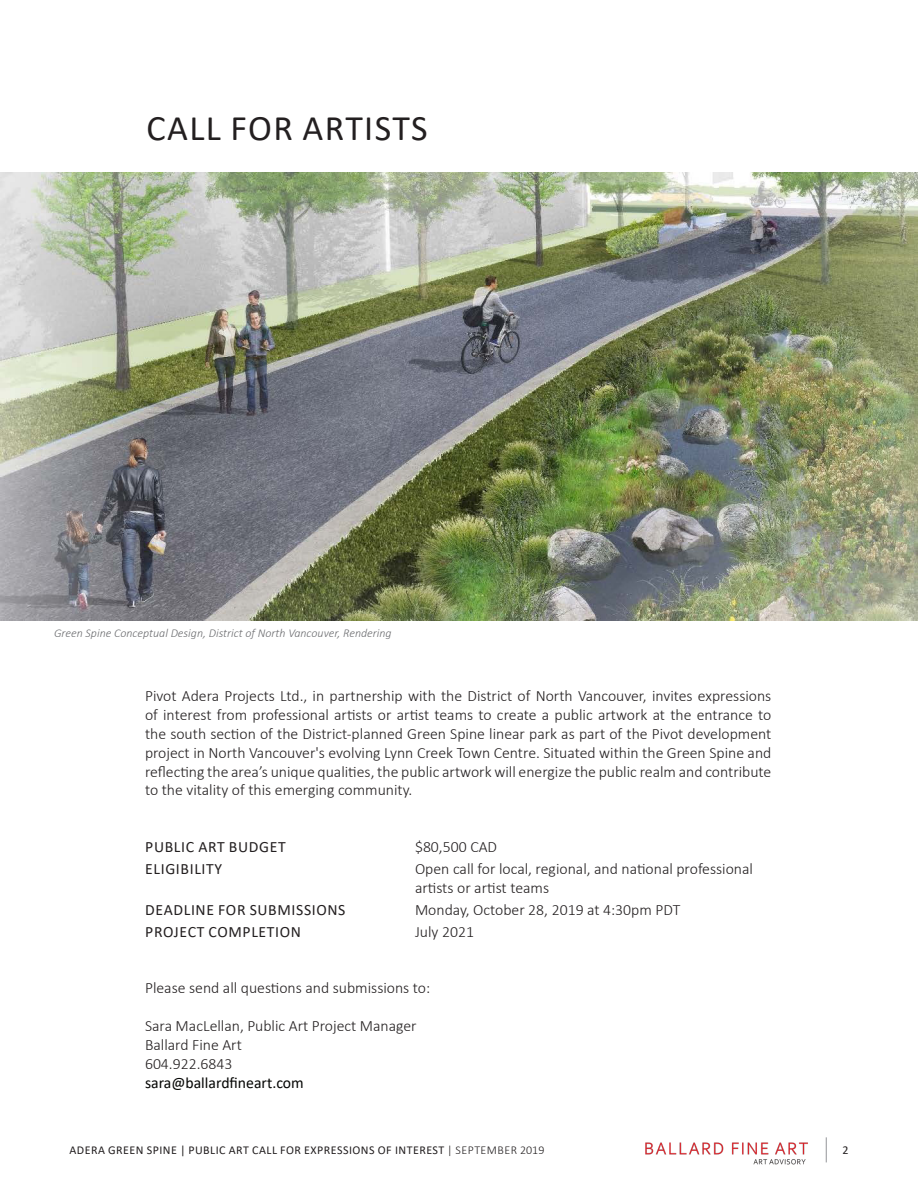
<style>
.page{position:relative;width:918px;height:1188px;background:#fff}
.page>*{position:absolute;margin:0;border:0;box-sizing:border-box;transform-origin:0 0}
.t1{font:36px "Calibri";letter-spacing:.04em;color:#231f20}
.Body{font:300 15.75px/18.9px "Calibri";color:#231f20;text-align:justify}
.Body-2{font:15.75px "Calibri";letter-spacing:.04em;color:#231f20}
.Body-3{font:15.75px "Calibri";color:#040503}
.t2{font:12px "Calibri";letter-spacing:.04em;color:#231f20}
.t3{font:italic 300 12px "Calibri";color:#6c6d70}
.s1{font-weight:300}
</style>
<div class="page">
<img style="left:645px;top:1142px;width:163px;height:22px">
<svg style="left:826px;top:1137px;width:1px;height:25px"></svg>
<img style="left:0;top:172px;width:918px;height:449px">
<p class="t1" style="left:147px;top:103px;width:283px">CALL FOR ARTISTS</p>
<p class="t3" style="left:54px;top:626px;width:339px">Green Spine Conceptual Design, District of North Vancouver, Rendering</p>
<p class="Body" style="left:145px;top:686px;width:628px">Pivot Adera Projects Ltd., in partnership with the District of North Vancouver, invites expressions of interest from professional artists or artist teams to create a public artwork at the entrance to the south section of the District-planned Green Spine linear park as part of the Pivot development project in North Vancouver's evolving Lynn Creek Town Centre. Situated within the Green Spine and reflecting the area’s unique qualities, the public artwork will energize the public realm and contribute to the vitality of this emerging community.</p>
<p class="Body-2" style="left:145px;top:836px;width:142px">PUBLIC ART BUDGET</p>
<p class="Body" style="left:415px;top:837px;width:84px">$80,500 CAD</p>
<p class="Body-2" style="left:145px;top:858px;width:78px">ELIGIBILITY</p>
<p class="Body" style="left:415px;top:859px;width:339px">Open call for local, regional, and national professional artists or artist teams</p>
<p class="Body-2" style="left:145px;top:899px;width:202px">DEADLINE FOR SUBMISSIONS</p>
<p class="Body" style="left:415px;top:900px;width:267px">Monday, October 28, 2019 at 4:30pm PDT</p>
<p class="Body-2" style="left:145px;top:921px;width:157px">PROJECT COMPLETION</p>
<p class="Body" style="left:415px;top:922px;width:61px">July 2021</p>
<p class="Body" style="left:145px;top:979px;width:287px">Please send all questions and submissions to:</p>
<p class="Body" style="left:145px;top:1016px;width:273px">Sara MacLellan, Public Art Project Manager</p>
<p class="Body" style="left:145px;top:1035px;width:98px">Ballard Fine Art</p>
<p class="Body" style="left:145px;top:1054px;width:89px">604.922.6843</p>
<p class="Body-3" style="left:145px;top:1072px;width:160px">sara@ballardfineart.com</p>
<p class="t2" style="left:70px;top:1142px;width:476px">ADERA GREEN SPINE | PUBLIC ART CALL FOR EXPRESSIONS OF INTEREST <span class="s1">| SEPTEMBER 2019</span></p>
<p class="t2" style="left:843px;top:1142px;width:8px">2</p>
</div>
